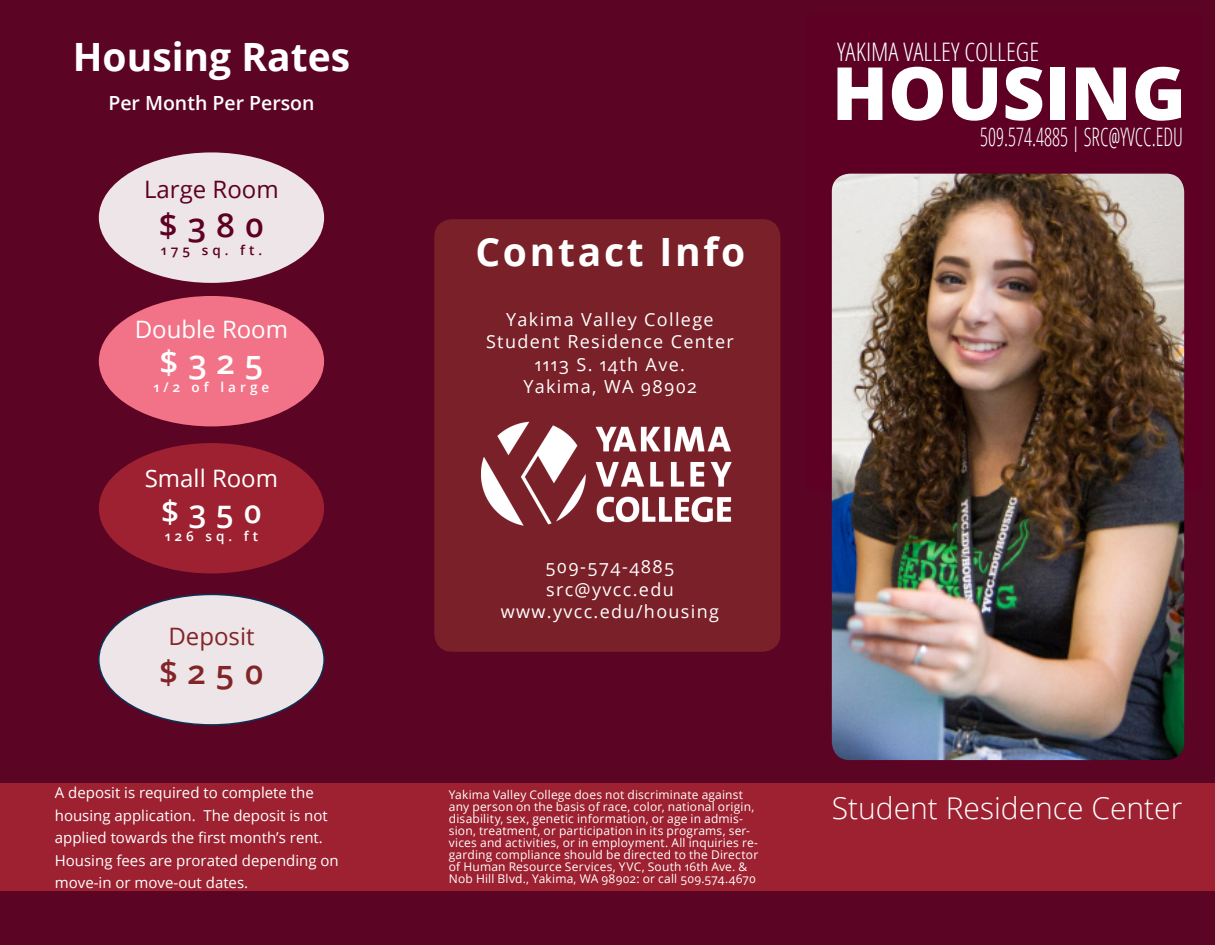
<style>
.page{position:relative;width:1215px;height:945px;background:#5c0423}
.page>*{position:absolute;margin:0;border:0;box-sizing:border-box;transform-origin:0 0}
.t1{font:800 73.5px "Open Sans";color:#fff}
.t2{font:700 39px "Open Sans";color:#fff}
.t3{font:700 39px "Open Sans";letter-spacing:.07em;color:#fff}
.t4{font:600 33px "Open Sans";color:#5d0023}
.t5{font:600 33px "Open Sans";color:#822528}
.t6{font:600 33px "Open Sans";color:#fff}
.t7{font:600 31.5px "Open Sans";color:#fff}
.t8{font:300 30px "Open Sans";color:#fff}
.t9{font:300 condensed 25.5px "Open Sans";color:#fff;scale:.78 1}
.t10{font:300 condensed 25.5px "Open Sans";color:#fff}
.t11{font:24px "Open Sans";color:#fff}
.t12{font:24px "Open Sans";color:#5d0023}
.t13{font:24px "Open Sans";color:#822528}
.t14{font:600 19.5px "Open Sans";color:#fff}
.t15{font:18px "Open Sans";letter-spacing:.075em;color:#fff}
.t16{font:15px/22.5px "Open Sans";color:#fff}
.t17{font:600 13.5px "Open Sans";letter-spacing:.3em;color:#fff}
.t18{font:600 13.5px "Open Sans";letter-spacing:.3em;color:#5d0023}
.t19{font:12px/12px "Open Sans";letter-spacing:.015em;color:#fff}
</style>
<div class="page">
<div style="left:99px;top:594px;width:225px;height:131px;background:#eee5e8;border-radius:50%"></div>
<div style="left:99px;top:152px;width:225px;height:131px;background:#eee5e8;border-radius:50%"></div>
<div style="left:806px;top:14px;width:396px;height:477px;background:#5d0023"></div>
<div style="left:99px;top:296px;width:225px;height:130px;background:#f27387;border-radius:50%"></div>
<div style="left:99px;top:443px;width:225px;height:130px;background:#9d2130;border-radius:50%"></div>
<div style="left:434px;top:219px;width:346px;height:433px;background:#7f2429;border-radius:18px"></div>
<div style="left:0;top:783px;width:1215px;height:108px;background:#9d2130"></div>
<img style="left:832px;top:174px;width:352px;height:586px">
<img style="left:482px;top:421px;width:250px;height:105px">
<p class="t2" style="left:73px;top:30px;width:279px">Housing Rates</p>
<p class="t14" style="left:108px;top:90px;width:208px">Per Month Per Person</p>
<p class="t12" style="left:144px;top:173px;width:136px">Large Room</p>
<p class="t4" style="left:159px;top:203px;width:107px">$380</p>
<p class="t18" style="left:161px;top:241px;width:103px">175 sq. ft.</p>
<p class="t11" style="left:135px;top:313px;width:155px">Double Room</p>
<p class="t6" style="left:159px;top:339px;width:106px">$325</p>
<p class="t17" style="left:154px;top:378px;width:117px">1/2 of large</p>
<p class="t11" style="left:145px;top:462px;width:135px">Small Room</p>
<p class="t7" style="left:161px;top:490px;width:102px">$350</p>
<p class="t17" style="left:165px;top:527px;width:95px">126 sq. ft</p>
<p class="t13" style="left:168px;top:619px;width:88px">Deposit</p>
<p class="t5" style="left:159px;top:649px;width:106px">$250</p>
<p class="t3" style="left:475px;top:224px;width:271px">Contact Info</p>
<p class="t15" style="left:506px;top:307px;width:209px">Yakima Valley College</p>
<p class="t15" style="left:486px;top:329px;width:249px">Student Residence Center</p>
<p class="t15" style="left:535px;top:352px;width:152px">1113 S. 14th Ave.</p>
<p class="t15" style="left:523px;top:374px;width:175px">Yakima, WA 98902</p>
<p class="t15" style="left:545px;top:554px;width:131px">509-574-4885</p>
<p class="t15" style="left:546px;top:577px;width:129px">src@yvcc.edu</p>
<p class="t15" style="left:501px;top:599px;width:220px">www.yvcc.edu/housing</p>
<p class="t10" style="left:837px;top:34px;width:204px">YAKIMA VALLEY COLLEGE</p>
<p class="t1" style="left:832px;top:37px;width:356px">HOUSING</p>
<p class="t9" style="left:980px;top:120px;width:262px">509.574.4885 | SRC@YVCC.EDU</p>
<p class="t16" style="left:55px;top:781px;width:286px">A deposit is required to complete the housing application. The deposit is not applied towards the first month’s rent.<br>Housing fees are prorated depending on move-in or move-out dates.</p>
<p class="t8" style="left:832px;top:788px;width:352px">Student Residence Center</p>
<p class="t19" style="left:449px;top:788px;width:311px">Yakima Valley College does not discriminate against any person on the basis of race, color, national origin, disability, sex, genetic information, or age in admis&shy;sion, treatment, or participation in its programs, ser&shy;vices and activities, or in employment. All inquiries re&shy;garding compliance should be directed to the Director of Human Resource Services, YVC, South 16th Ave. &amp; Nob Hill Blvd., Yakima, WA 98902: or call 509.574.4670</p>
</div>
